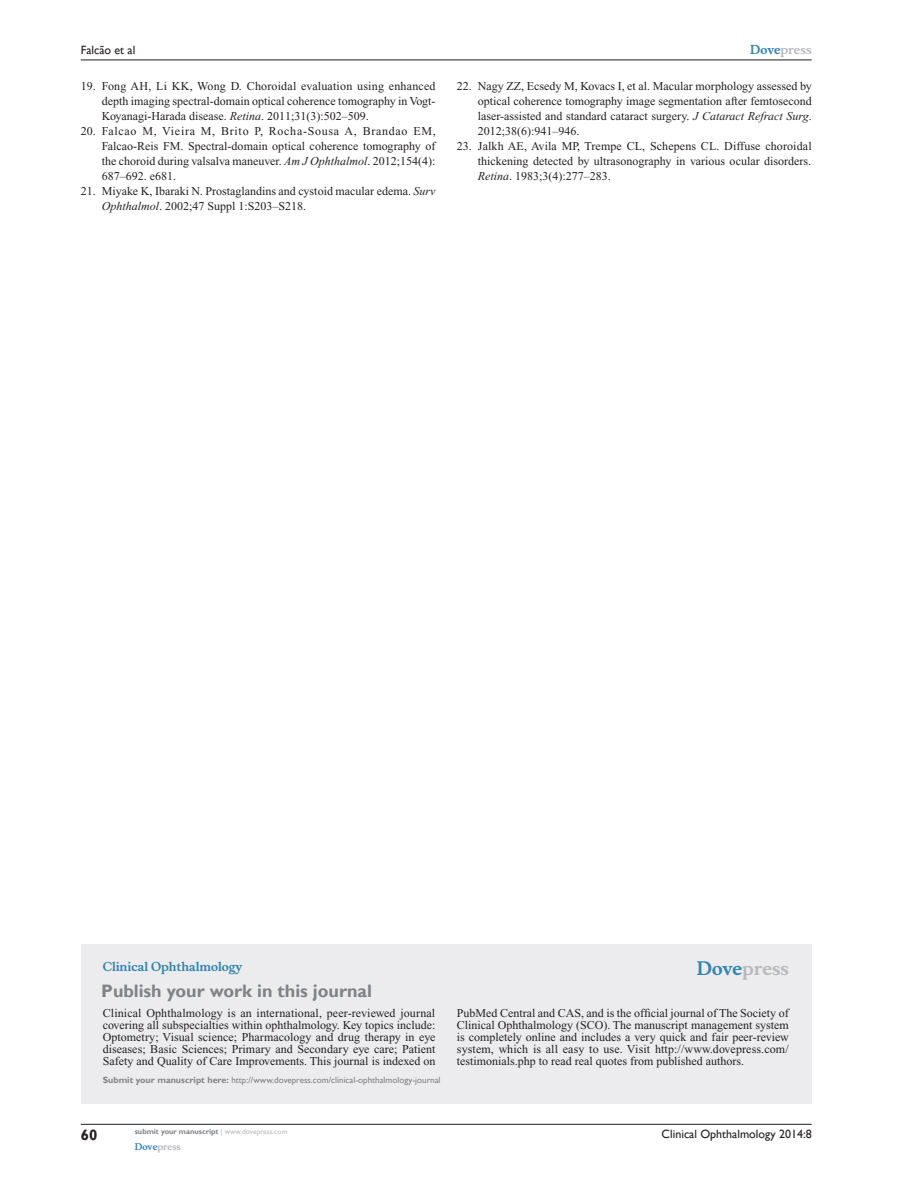
<style>
.page{position:relative;width:918px;height:1188px;background:#fff}
.page>*{position:absolute;margin:0;border:0;box-sizing:border-box;transform-origin:0 0}
.PromBx-H1{font:700 18px "Gill Sans";color:#808285}
.PromBx-Brand{font:700 18px "Musee";color:#b8b9bc}
.t1{font:700 15px "Gill Sans";color:#231f20}
.RefNL2{font:12px/15px "Times New Roman";color:#231f20;text-align:justify}
.PromBx-Tx{font:12px/12px "Times New Roman";color:#231f20;text-align:justify}
.t2{font:12px "Gill Sans";color:#231f20}
.PromBx-JrnlName{font:700 12px "Musee";color:#3485ae}
.t3{font:700 12px "Musee";color:#b8b9bc}
.PromBx-SubmitMssWebA{font:9px "Gill Sans";color:#808285}
.t4{font:700 9px "Musee";color:#b8b9bc}
.t5{font:700 7.5px "Gill Sans";color:#808285}
.s1{font-style:italic}
.s2{color:#3485ae}
.s3{font-weight:700}
.s4{font-weight:400;color:#b8b9bc}
</style>
<div class="page">
<div style="left:81px;top:944px;width:731px;height:159px;background:#ececee"></div>
<hr style="left:81px;top:1124px;width:731px;height:1px;background:#231f20">
<hr style="left:81px;top:60px;width:731px;height:1px;background:#231f20">
<p class="t2" style="left:81px;top:43px;width:56px">Falcão et al</p>
<p class="RefNL2" style="left:102px;top:79px;width:335px;text-indent:-21px">19. Fong AH, Li KK, Wong D. Choroidal evaluation using enhanced depth imaging spectral-domain optical coherence tomography in Vogt-Koyanagi-Harada disease. <span class="s1">Retina</span>. 2011;31(3):502–509.</p>
<p class="RefNL2" style="left:102px;top:124px;width:336px;text-indent:-21px">20. Falcao M, Vieira M, Brito P, Rocha-Sousa A, Brandao EM, Falcao-Reis FM. Spectral-domain optical coherence tomography of the choroid during valsalva maneuver. <span class="s1">Am J Ophthalmol</span>. 2012;154(4):<br>687–692. e681.</p>
<p class="RefNL2" style="left:102px;top:184px;width:335px;text-indent:-21px">21. Miyake K, Ibaraki N. Prostaglandins and cystoid macular edema. <span class="s1">Surv<br>Ophthalmol</span>. 2002;47 Suppl 1:S203–S218.</p>
<p class="t3" style="left:750px;top:43px;width:63px"><span class="s2">Dove</span>press</p>
<p class="RefNL2" style="left:478px;top:79px;width:335px;text-indent:-21px">22. Nagy ZZ, Ecsedy M, Kovacs I, et al. Macular morphology assessed by optical coherence tomography image segmentation after femtosecond laser-assisted and standard cataract surgery. <span class="s1">J Cataract Refract Surg</span>.<br>2012;38(6):941–946.</p>
<p class="RefNL2" style="left:478px;top:139px;width:335px;text-indent:-21px">23. Jalkh AE, Avila MP, Trempe CL, Schepens CL. Diffuse choroidal thickening detected by ultrasonography in various ocular disorders.<br><span class="s1">Retina</span>. 1983;3(4):277–283.</p>
<p class="PromBx-JrnlName" style="left:103px;top:959px;width:141px">Clinical Ophthalmology</p>
<p class="PromBx-H1" style="left:101px;top:980px;width:272px">Publish your work in this journal</p>
<p class="PromBx-Brand" style="left:697px;top:958px;width:94px"><span class="s2">Dove</span>press</p>
<p class="PromBx-Tx" style="left:103px;top:1007px;width:334px">Clinical Ophthalmology is an international, peer-reviewed journal covering all subspecialties within ophthalmology. Key topics include:<br>Optometry; Visual science; Pharmacology and drug therapy in eye diseases; Basic Sciences; Primary and Secondary eye care; Patient Safety and Quality of Care Improvements. This journal is indexed on</p>
<p class="PromBx-Tx" style="left:457px;top:1007px;width:333px">PubMed Central and CAS, and is the official journal of The Society of Clinical Ophthalmology (SCO). The manuscript management system is completely online and includes a very quick and fair peer-review system, which is all easy to use. Visit http://www.dovepress.com/ testimonials.php to read real quotes from published authors.</p>
<p class="PromBx-SubmitMssWebA" style="left:103px;top:1075px;width:339px"><span class="s3">Submit your manuscript here:</span> http://www.dovepress.com/clinical-ophthalmology-journal</p>
<p class="t1" style="left:81px;top:1126px;width:18px">60</p>
<p class="t5" style="left:135px;top:1127px;width:154px">submit your manuscript <span class="s4">| www.dovepress.com</span></p>
<p class="t4" style="left:135px;top:1141px;width:48px"><span class="s2">Dove</span>press</p>
<p class="t2" style="left:662px;top:1127px;width:152px">Clinical Ophthalmology 2014:8</p>
</div>
